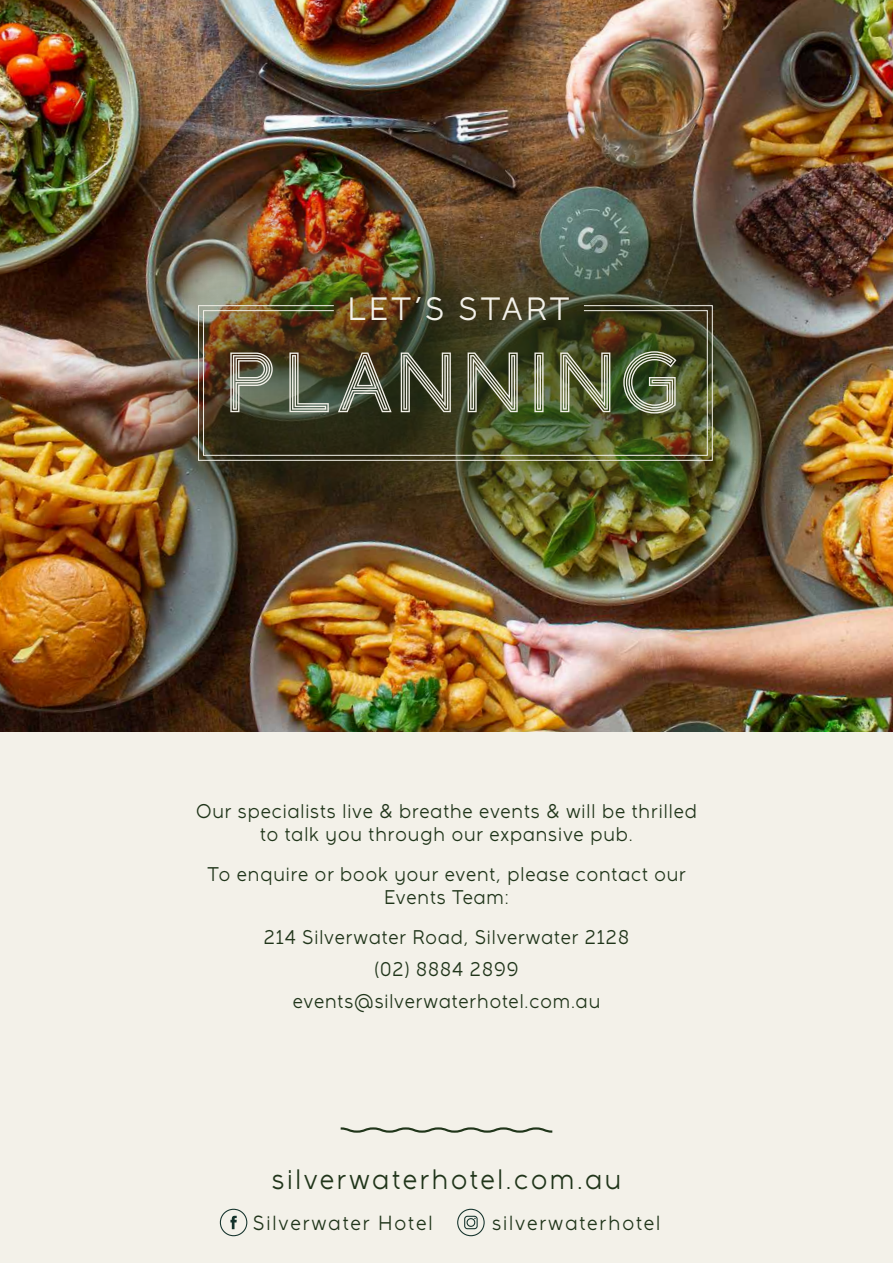
<style>
.page{position:relative;width:893px;height:1263px;background:#fff}
.page>*{position:absolute;margin:0;border:0;box-sizing:border-box;transform-origin:0 0}
.t1{font:75.9px "Etalon stripes";letter-spacing:.02em;color:#f3f1e9}
.t2{font:32.25px "Full Sans LC 50";letter-spacing:.1em;color:#f3f1e9}
.t3{font:28.05px "Full Sans LC 50";letter-spacing:.1em;color:#20351a;scale:.95 1}
.t4{font:20.4px "Full Sans LC 50";letter-spacing:.1em;color:#20351a;scale:.95 1}
.t5{font:19.8px/23.1px "Full Sans LC 50";letter-spacing:.05em;color:#20351a;text-align:center;scale:.95 1}
</style>
<div class="page">
<div style="left:0;top:587px;width:893px;height:676px;background:#f3f1e9"></div>
<img style="left:0;top:0;width:893px;height:731px">
<svg style="left:220px;top:1209px;width:27px;height:27px"></svg>
<svg style="left:457px;top:1209px;width:28px;height:27px"></svg>
<div style="left:57px;top:157px;width:796px;height:445px;background:#20351a;opacity:.69"></div>
<img style="left:198px;top:305px;width:515px;height:156px">
<svg style="left:340px;top:1127px;width:213px;height:6px"></svg>
<p class="t2" style="left:347px;top:291px;width:224px">LET’S START</p>
<p class="t1" style="left:230px;top:325px;width:463px">PLANNING</p>
<p class="t5" style="left:196px;top:800px;width:528px">Our specialists live &amp; breathe events &amp; will be thrilled to talk you through our expansive pub.</p>
<p class="t5" style="left:207px;top:862px;width:505px">To enquire or book your event, please contact our<br>Events Team:</p>
<p class="t5" style="left:264px;top:925px;width:386px">214 Silverwater Road, Silverwater 2128</p>
<p class="t5" style="left:374px;top:957px;width:153px">(02) 8884 2899</p>
<p class="t5" style="left:293px;top:990px;width:325px">events@silverwaterhotel.com.au</p>
<p class="t3" style="left:272px;top:1164px;width:369px">silverwaterhotel.com.au</p>
<p class="t4" style="left:253px;top:1211px;width:190px">Silverwater Hotel</p>
<p class="t4" style="left:492px;top:1211px;width:179px">silverwaterhotel</p>
</div>
